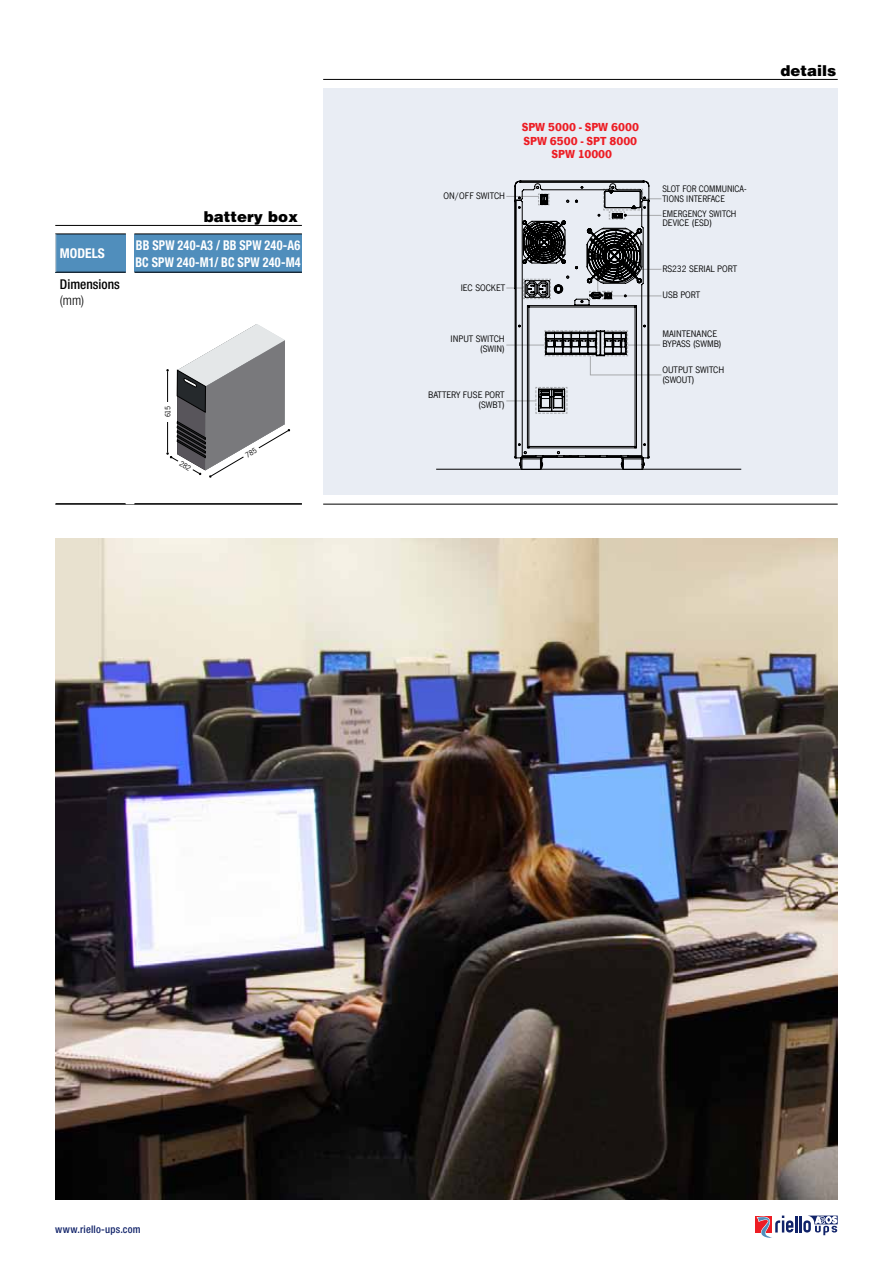
<style>
.page{position:relative;width:893px;height:1263px;background:#fff}
.page>*{position:absolute;margin:0;border:0;box-sizing:border-box;transform-origin:0 0}
.t1{font:900 15px "Helvetica";color:#000}
.t2{font:700 condensed 13.5px/16.2px "Helvetica Neue";letter-spacing:.015em;color:#fff;scale:.9 1}
.t3{font:500 condensed 13.5px "Helvetica Neue";color:#000}
.t4{font:700 condensed 13.5px "Helvetica Neue";letter-spacing:.015em;color:#fff}
.t5{font:300 condensed 13.5px "Helvetica Neue";color:#000}
.t6{font:700 12px/13.5px "News Got T";color:#ed1d24;text-align:center}
.t7{font:500 condensed 10.5px "Helvetica Neue";letter-spacing:.015em;color:#112369}
.t8{font:9.75px/9.8px "News Got T";color:#000}
.t9{font:9.75px/9.8px "News Got T";color:#000;scale:.95 1}
.t10{font:8.1px "News Got T";color:#000}
</style>
<div class="page">
<hr style="left:795px;top:1215px;width:3px;height:17px;background:#112369">
<hr style="left:799px;top:1215px;width:3px;height:17px;background:#112369">
<svg style="left:755px;top:1215px;width:38px;height:23px"></svg>
<svg style="left:803px;top:1215px;width:35px;height:20px"></svg>
<hr style="left:55px;top:504px;width:247px;height:1px;background:#000">
<div style="left:323px;top:88px;width:515px;height:406px;background:#e9edf4"></div>
<hr style="left:323px;top:79px;width:515px;height:1px;background:#000">
<hr style="left:323px;top:504px;width:515px;height:1px;background:#000">
<hr style="left:436px;top:469px;width:305px;height:1px;background:#000">
<svg style="left:506px;top:181px;width:156px;height:289px"></svg>
<img style="left:55px;top:539px;width:783px;height:660px">
<hr style="left:55px;top:225px;width:247px;height:1px;background:#000">
<div style="left:56px;top:234px;width:70px;height:38px;background:#508ebc"></div>
<div style="left:134px;top:234px;width:168px;height:38px;background:#508ebc"></div>
<hr style="left:134px;top:234px;width:168px;height:1px;background:#000">
<hr style="left:134px;top:272px;width:168px;height:1px;background:#000">
<hr style="left:56px;top:503px;width:70px;height:1px;background:#000">
<hr style="left:134px;top:503px;width:168px;height:1px;background:#000">
<hr style="left:55px;top:272px;width:71px;height:1px;background:#000">
<hr style="left:55px;top:234px;width:71px;height:1px;background:#000">
<hr style="left:55px;top:234px;width:1px;height:38px;background:#d1d3d4">
<svg style="left:166px;top:324px;width:124px;height:154px"></svg>
<h1 class="t1" style="left:204px;top:207px;width:96px">battery box</h1>
<h2 class="t4" style="left:60px;top:245px;width:46px">MODELS</h2>
<h2 class="t2" style="left:135px;top:237px;width:185px">BB SPW 240-A3 / BB SPW 240-A6<br>BC SPW 240-M1/ BC SPW 240-M4</h2>
<h2 class="t3" style="left:60px;top:276px;width:61px">Dimensions</h2>
<h2 class="t5" style="left:60px;top:293px;width:26px">(mm)</h2>
<p class="t10" style="left:163px;top:417px;width:13px;rotate:-90deg">615</p>
<p class="t8" style="left:444px;top:191px;width:43px">ON/OFF SWITCH</p>
<p class="t6" style="left:522px;top:120px;width:119px">SPW 5000 - SPW 6000<br>SPW 6500 - SPT 8000<br>SPW 10000</p>
<p class="t8" style="left:461px;top:283px;width:46px">IEC SOCKET</p>
<p class="t8" style="left:451px;top:334px;width:56px;text-align:right">INPUT SWITCH (SWIN)</p>
<p class="t8" style="left:428px;top:390px;width:78px;text-align:right">BATTERY FUSE PORT (SWBT)</p>
<p class="t9" style="left:662px;top:184px;width:45px">SLOTFORCOMMUNICA</p>
<p class="t9" style="left:744px;top:184px;width:3px">-</p>
<p class="t9" style="left:662px;top:194px;width:6px">TIONS</p>
<p class="t9" style="left:686px;top:194px;width:6px">INTERFACE</p>
<p class="t9" style="left:662px;top:209px;width:11px">EMERGENCY</p>
<p class="t9" style="left:662px;top:209px;width:79px;text-indent:47px">SWITCH<br>DEVICE (ESD)</p>
<p class="t8" style="left:662px;top:264px;width:76px">RS232 SERIAL PORT</p>
<p class="t8" style="left:662px;top:290px;width:39px">USB PORT</p>
<p class="t8" style="left:662px;top:329px;width:61px">MAINTENANCE<br>BYPASS (SWMB)</p>
<p class="t8" style="left:662px;top:365px;width:63px">OUTPUT SWITCH (SWOUT)</p>
<h1 class="t1" style="left:780px;top:61px;width:57px">details</h1>
<p class="t7" style="left:55px;top:1222px;width:87px">www.riello-ups.com</p>
</div>
